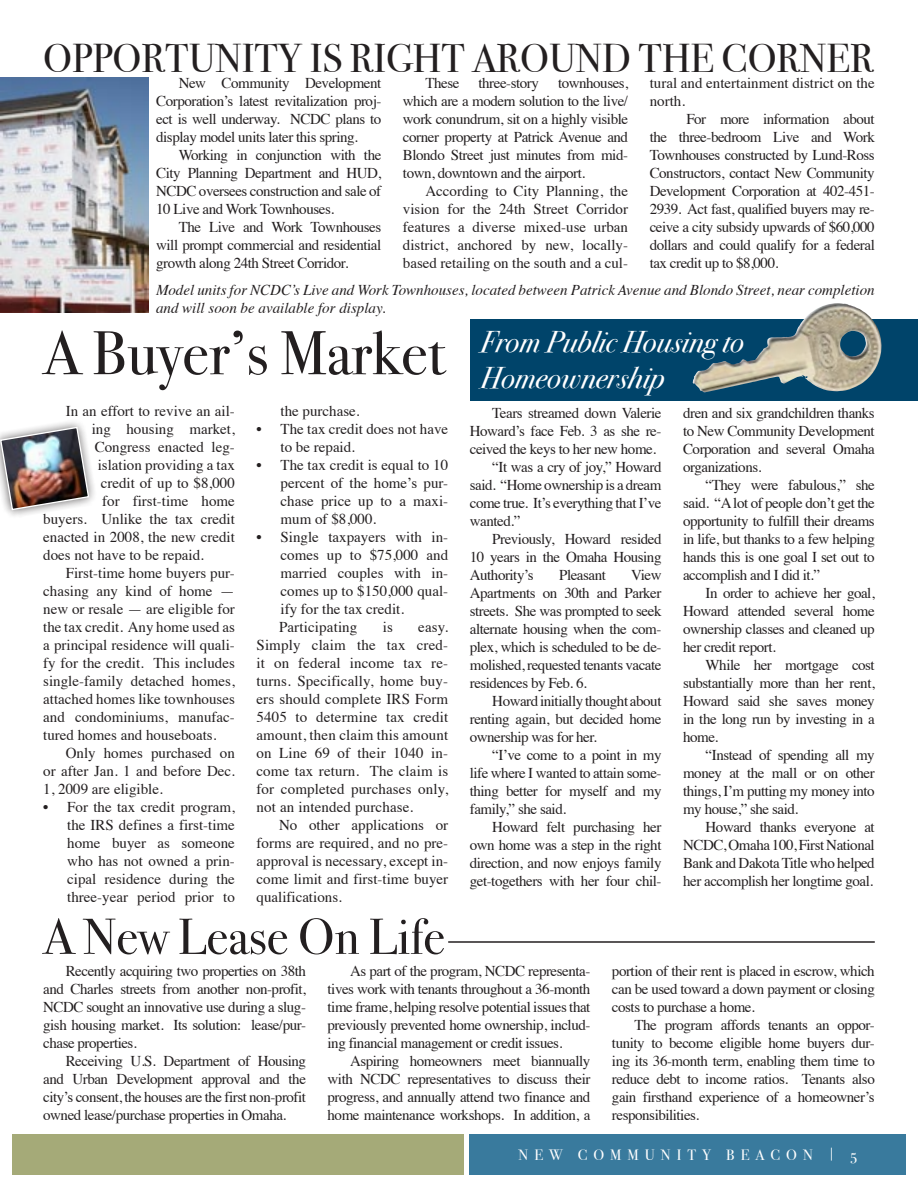
<style>
.page{position:relative;width:918px;height:1188px;background:#fff}
.page>*{position:absolute;margin:0;border:0;box-sizing:border-box;transform-origin:0 0}
.t1{font:61.8px "Bodoni Svty Two OSITCTT Book";color:#231f20}
.t2{font:50.7px "Bodoni Svty Two OSITCTT Book";color:#231f20}
.t3{font:40.2px "Bodoni Svty Two OSITCTT Book";color:#231f20}
.t4{font:30px/36px "Bodoni Svty Two OSITCTT Book It";color:#fff}
.t5{font:15px/18px "Times";letter-spacing:-.03em;color:#231f20;text-align:justify}
.t6{font:15px/18px "Times";color:#231f20}
.t7{font:italic 15px/18px "Times";color:#231f20}
.t8{font:15px "Bodoni Svty Two OSITCTT Book";letter-spacing:.4em;color:#fff}
</style>
<div class="page">
<div style="left:470px;top:1134px;width:436px;height:41px;background:#397a9d"></div>
<div style="left:12px;top:1134px;width:452px;height:41px;background:#a5aa78"></div>
<div style="left:471px;top:319px;width:447px;height:81px;background:#00446a"></div>
<img style="left:0;top:77px;width:148px;height:235px">
<img style="left:693px;top:311px;width:121px;height:82px">
<img style="left:0;top:422px;width:94px;height:94px">
<hr style="left:448px;top:941px;width:427px;height:2px;background:#231f20">
<h3 class="t3" style="left:43px;top:34px;width:832px">OPPORTUNITY IS RIGHT AROUND THE CORNER</h3>
<p class="t6" style="left:650px;top:73px;width:227px">tural and entertainment district on the north.</p>
<p class="t5" style="left:650px;top:109px;width:227px;text-indent:37px">For more information about the three-bedroom Live and Work Townhouses constructed by Lund-Ross Constructors, contact New Community Development Corporation at 402-451- 2939. Act fast, qualified buyers may re&shy;ceive a city subsidy upwards of $60,000 dollars and could qualify for a federal tax credit up to $8,000.</p>
<p class="t7" style="left:156px;top:280px;width:720px">Model units for NCDC’s Live and Work Townhouses, located between Patrick Avenue and Blondo Street, near completion and will soon be available for display.</p>
<p class="t5" style="left:156px;top:73px;width:227px;text-indent:22px">New Community Development Corporation’s latest revitalization proj&shy;ect is well underway. NCDC plans to display model units later this spring.</p>
<p class="t5" style="left:156px;top:145px;width:227px;text-indent:22px">Working in conjunction with the City Planning Department and HUD, NCDC oversees construction and sale of 10 Live and Work Townhouses.</p>
<p class="t5" style="left:156px;top:217px;width:227px;text-indent:22px">The Live and Work Townhouses will prompt commercial and residential growth along 24th Street Corridor.</p>
<p class="t5" style="left:403px;top:73px;width:227px;text-indent:155px">townhouses, which are a modern solution to the live/ work conundrum, sit on a highly visible corner property at Patrick Avenue and Blondo Street just minutes from mid&shy;town, downtown and the airport.</p>
<p class="t5" style="left:403px;top:181px;width:227px;text-indent:22px">According to City Planning, the vision for the 24th Street Corridor features a diverse mixed-use urban district, anchored by new, locally&shy;based retailing on the south and a cul-</p>
<p class="t5" style="left:425px;top:73px;width:36px">These</p>
<p class="t5" style="left:479px;top:73px;width:62px">three-story</p>
<h1 class="t1" style="left:43px;top:316px;width:404px">A Buyer’s Market</h1>
<p class="t6" style="left:66px;top:401px;width:171px">In an effort to revive an ail-</p>
<p class="t6" style="left:92px;top:419px;width:145px">ing housing market,</p>
<p class="t6" style="left:95px;top:437px;width:142px">Congress enacted leg-</p>
<p class="t6" style="left:98px;top:455px;width:139px">islation providing a tax</p>
<p class="t6" style="left:101px;top:473px;width:136px">credit of up to $8,000</p>
<p class="t6" style="left:102px;top:491px;width:134px">for first-time home</p>
<p class="t6" style="left:43px;top:509px;width:193px">buyers. Unlike the tax credit</p>
<p class="t6" style="left:43px;top:527px;width:193px">enacted in 2008, the new credit</p>
<p class="t6" style="left:43px;top:545px;width:162px">does not have to be repaid.</p>
<p class="t6" style="left:66px;top:563px;width:171px">First-time home buyers pur-</p>
<p class="t6" style="left:43px;top:581px;width:193px">chasing any kind of home —</p>
<p class="t6" style="left:43px;top:599px;width:193px">new or resale — are eligible for</p>
<p class="t6" style="left:43px;top:617px;width:193px">the tax credit. Any home used as</p>
<p class="t6" style="left:43px;top:635px;width:193px">a principal residence will quali-</p>
<p class="t6" style="left:43px;top:653px;width:193px">fy for the credit. This includes</p>
<p class="t6" style="left:43px;top:671px;width:193px">single-family detached homes,</p>
<p class="t6" style="left:43px;top:689px;width:193px">attached homes like townhouses</p>
<p class="t6" style="left:43px;top:707px;width:193px">and condominiums, manufac-</p>
<p class="t6" style="left:43px;top:725px;width:175px">tured homes and houseboats.</p>
<p class="t6" style="left:66px;top:743px;width:171px">Only homes purchased on</p>
<p class="t6" style="left:43px;top:761px;width:193px">or after Jan. 1 and before Dec.</p>
<p class="t6" style="left:43px;top:779px;width:121px">1, 2009 are eligible.</p>
<p class="t5" style="left:67px;top:797px;width:169px;text-indent:-24px">• For the tax credit program, the IRS defines a first-time home buyer as someone who has not owned a prin&shy;cipal residence during the three-year period prior to</p>
<p class="t6" style="left:281px;top:401px;width:81px">the purchase.</p>
<p class="t6" style="left:281px;top:419px;width:169px;text-indent:-24px">• The tax credit does not have to be repaid.</p>
<p class="t5" style="left:281px;top:455px;width:169px;text-indent:-24px">• The tax credit is equal to 10 percent of the home’s pur&shy;chase price up to a maxi&shy;mum of $8,000.</p>
<p class="t6" style="left:279px;top:527px;width:171px;text-indent:-22px">• Single taxpayers with in&shy;comes up to $75,000 and married couples with in&shy;comes up to $150,000 qual&shy;ify for the tax credit.<br>Participating</p>
<p class="t5" style="left:383px;top:617px;width:12px">is</p>
<p class="t5" style="left:257px;top:617px;width:193px;text-indent:162px">easy.<br>Simply claim the tax cred&shy;it on federal income tax re&shy;turns. Specifically, home buy&shy;ers should complete IRS Form 5405 to determine tax credit amount, then claim this amount on Line 69 of their 1040 in&shy;come tax return. The claim is for completed purchases only, not an intended purchase.</p>
<p class="t5" style="left:257px;top:815px;width:193px;text-indent:22px">No other applications or forms are required, and no pre&shy;approval is necessary, except in&shy;come limit and first-time buyer qualifications.</p>
<h2 class="t2" style="left:43px;top:906px;width:403px">A New Lease On Life</h2>
<h3 class="t4" style="left:480px;top:325px;width:265px">From Public Housing to<br>Homeownership</h3>
<p class="t5" style="left:492px;top:403px;width:171px">Tears streamed down Valerie</p>
<p class="t5" style="left:470px;top:421px;width:193px">Howard’s face Feb. 3 as she re-</p>
<p class="t5" style="left:470px;top:439px;width:188px">ceived the keys to her new home.</p>
<p class="t5" style="left:492px;top:457px;width:171px">“It was a cry of joy,” Howard</p>
<p class="t5" style="left:470px;top:475px;width:193px">said. “Home ownership is a dream</p>
<p class="t5" style="left:470px;top:493px;width:193px">come true. It’s everything that I’ve</p>
<p class="t5" style="left:470px;top:511px;width:52px">wanted.”</p>
<p class="t5" style="left:492px;top:529px;width:171px">Previously, Howard resided</p>
<p class="t5" style="left:470px;top:547px;width:193px">10 years in the Omaha Housing</p>
<p class="t5" style="left:470px;top:565px;width:65px">Authority’s</p>
<p class="t5" style="left:559px;top:565px;width:48px">Pleasant</p>
<p class="t5" style="left:470px;top:565px;width:193px;text-indent:161px">View Apartments on 30th and Parker streets. She was prompted to seek alternate housing when the com&shy;plex, which is scheduled to be de&shy;molished, requested tenants vacate residences by Feb. 6.</p>
<p class="t5" style="left:470px;top:691px;width:193px;text-indent:22px">Howard initially thought about renting again, but decided home ownership was for her.</p>
<p class="t5" style="left:470px;top:745px;width:193px;text-indent:22px">“I’ve come to a point in my life where I wanted to attain some&shy;thing better for myself and my family,” she said.</p>
<p class="t5" style="left:470px;top:817px;width:193px;text-indent:22px">Howard felt purchasing her own home was a step in the right direction, and now enjoys family get-togethers with her four chil-</p>
<p class="t5" style="left:683px;top:403px;width:193px">dren and six grandchildren thanks to New Community Development Corporation and several Omaha organizations.</p>
<p class="t5" style="left:683px;top:475px;width:193px;text-indent:22px">“They were fabulous,” she said. “A lot of people don’t get the opportunity to fulfill their dreams in life, but thanks to a few helping hands this is one goal I set out to accomplish and I did it.”</p>
<p class="t5" style="left:683px;top:583px;width:193px;text-indent:22px">In order to achieve her goal, Howard attended several home ownership classes and cleaned up her credit report.</p>
<p class="t5" style="left:683px;top:655px;width:193px;text-indent:22px">While her mortgage cost substantially more than her rent, Howard said she saves money in the long run by investing in a home.</p>
<p class="t5" style="left:683px;top:745px;width:193px;text-indent:22px">“Instead of spending all my money at the mall or on other things, I’m putting my money into my house,” she said.</p>
<p class="t5" style="left:683px;top:817px;width:193px;text-indent:22px">Howard thanks everyone at NCDC, Omaha 100, First National Bank and Dakota Title who helped her accomplish her longtime goal.</p>
<p class="t5" style="left:43px;top:960px;width:264px;text-indent:22px">Recently acquiring two properties on 38th and Charles streets from another non-profit, NCDC sought an innovative use during a slug&shy;gish housing market. Its solution: lease/pur&shy;chase properties.</p>
<p class="t5" style="left:43px;top:1050px;width:264px;text-indent:22px">Receiving U.S. Department of Housing and Urban Development approval and the city’s consent, the houses are the first non-profit owned lease/purchase properties in Omaha.</p>
<p class="t5" style="left:328px;top:960px;width:264px;text-indent:22px">As part of the program, NCDC representa&shy;tives work with tenants throughout a 36-month time frame, helping resolve potential issues that previously prevented home ownership, includ&shy;ing financial management or credit issues.</p>
<p class="t5" style="left:328px;top:1050px;width:264px;text-indent:22px">Aspiring homeowners meet biannually with NCDC representatives to discuss their progress, and annually attend two finance and home maintenance workshops. In addition, a</p>
<p class="t5" style="left:612px;top:960px;width:264px">portion of their rent is placed in escrow, which can be used toward a down payment or closing costs to purchase a home.</p>
<p class="t5" style="left:612px;top:1014px;width:264px;text-indent:22px">The program affords tenants an oppor&shy;tunity to become eligible home buyers dur&shy;ing its 36-month term, enabling them time to reduce debt to income ratios. Tenants also gain firsthand experience of a homeowner’s responsibilities.</p>
<p class="t8" style="left:519px;top:1146px;width:340px">NEW COMMUNITY BEACON | 5</p>
</div>
